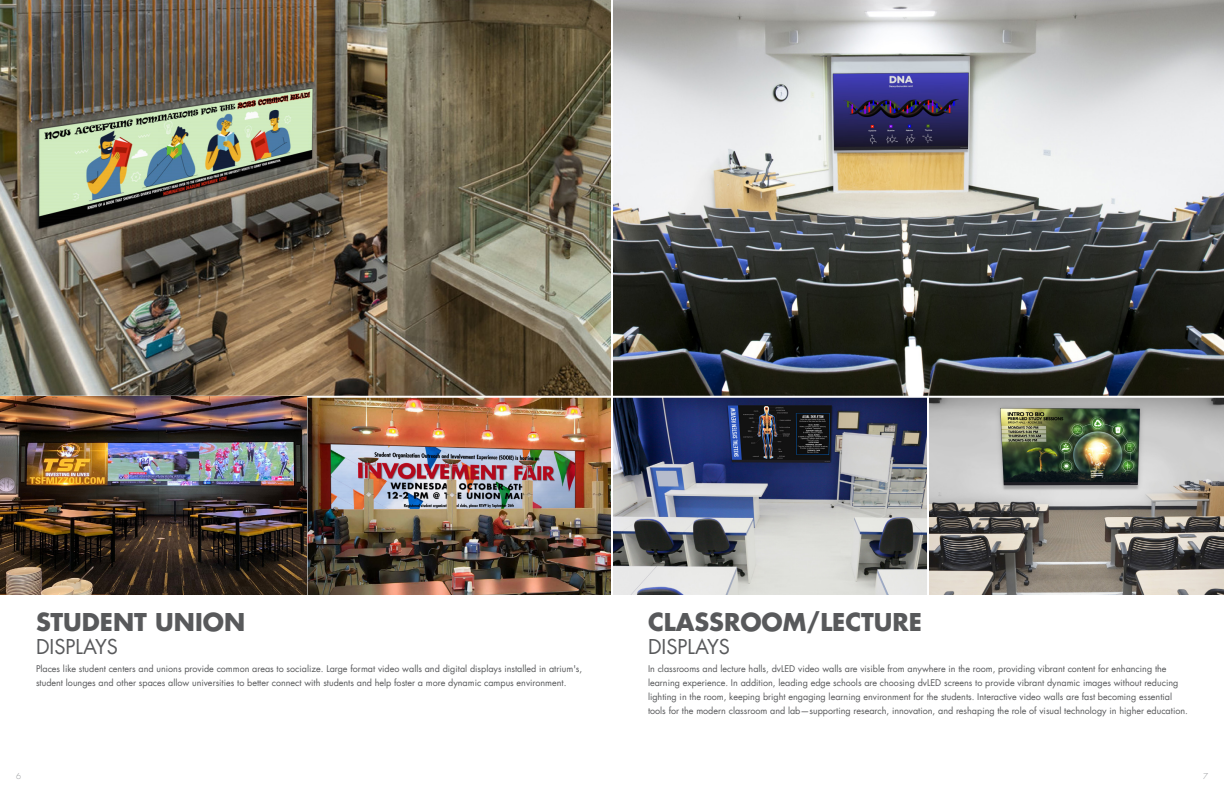
<style>
.page{position:relative;width:1224px;height:792px;background:#fff}
.page>*{position:absolute;margin:0;border:0;box-sizing:border-box;transform-origin:0 0}
.t1{font:700 24px "Futura Com";color:#58595b}
.t2{font:20px "Futura Com";color:#58595b}
.t3{font:9px/14px "Futura Com";color:#58595b}
.t4{font:300 8px "Futura Com";color:#939598}
</style>
<div class="page">
<img style="left:0;top:0;width:1224px;height:595px">
<hr style="left:305px;top:396px;width:2px;height:210px;background:#fff">
<hr style="left:306px;top:398px;width:2px;height:201px;background:#fff">
<hr style="left:927px;top:396px;width:2px;height:210px;background:#fff">
<hr style="left:611px;top:0;width:2px;height:792px;background:#fff">
<hr style="left:0;top:396px;width:1224px;height:2px;background:#fff">
<h1 class="t1" style="left:36px;top:604px;width:211px">STUDENT UNION</h1>
<h2 class="t2" style="left:36px;top:633px;width:84px">DISPLAYS</h2>
<p class="t3" style="left:36px;top:662px;width:548px">Places like student centers and unions provide common areas to socialize. Large format video walls and digital displays installed in atrium's, student lounges and other spaces allow universities to better connect with students and help foster a more dynamic campus environment.</p>
<h1 class="t1" style="left:648px;top:604px;width:276px">CLASSROOM/LECTURE</h1>
<h2 class="t2" style="left:648px;top:633px;width:84px">DISPLAYS</h2>
<p class="t3" style="left:648px;top:662px;width:541px">In classrooms and lecture halls, dvLED video walls are visible from anywhere in the room, providing vibrant content for enhancing the learning experience. In addition, leading edge schools are choosing dvLED screens to provide vibrant dynamic images without reducing lighting in the room, keeping bright engaging learning environment for the students. Interactive video walls are fast becoming essential tools for the modern classroom and lab—supporting research, innovation, and reshaping the role of visual technology in higher education.</p>
<p class="t4" style="left:16px;top:771px;width:6px">6</p>
<p class="t4" style="left:1203px;top:771px;width:6px">7</p>
</div>
